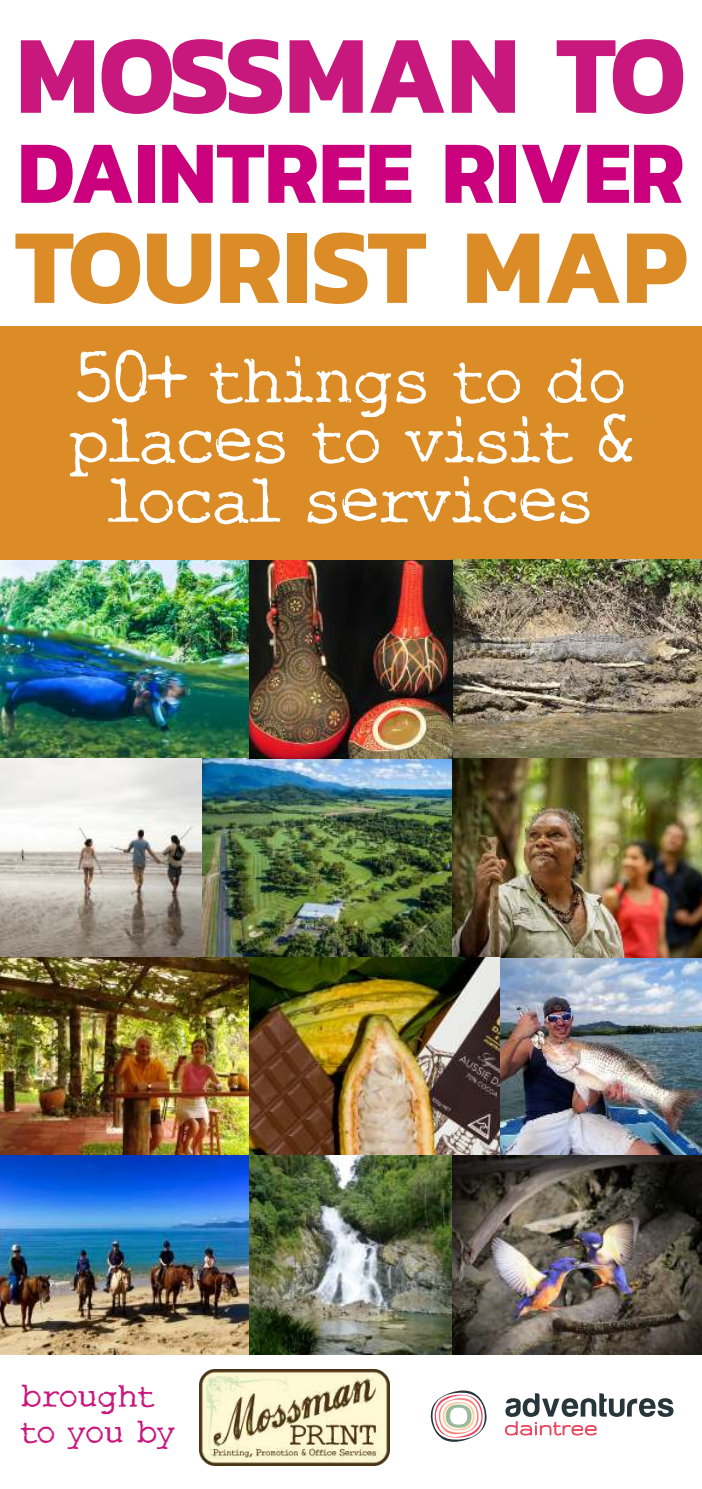
<style>
.page{position:relative;width:702px;height:1489px;background:#fff}
.page>*{position:absolute;margin:0;border:0;box-sizing:border-box;transform-origin:0 0}
.t1{font:700 112.5px "Kanit";color:#c9187d;scale:.95 1}
.t2{font:700 107.5px "Kanit";color:#db8c27}
.t3{font:700 90px "Kanit";color:#cb007c;scale:.95 1}
.t4{font:60px/60px "Typo";color:#fff;text-align:center}
.t5{font:30px/36px "Typo";color:#c9187d}
</style>
<div class="page">
<div style="left:0;top:326px;width:702px;height:234px;background:#db8c27"></div>
<img style="left:0;top:560px;width:702px;height:794px">
<img style="left:200px;top:1369px;width:189px;height:96px">
<svg style="left:505px;top:1393px;width:168px;height:41px"></svg>
<svg style="left:430px;top:1390px;width:56px;height:51px"></svg>
<h1 class="t1" style="left:16px;top:32px;width:706px">MOSSMAN TO</h1>
<h3 class="t3" style="left:17px;top:138px;width:703px">DAINTREE RIVER</h3>
<h2 class="t2" style="left:15px;top:226px;width:673px">TOURIST MAP</h2>
<p class="t4" style="left:69px;top:353px;width:565px">50+ things to do places to visit &amp; local services</p>
<p class="t5" style="left:21px;top:1379px;width:155px">brought to you by</p>
</div>
